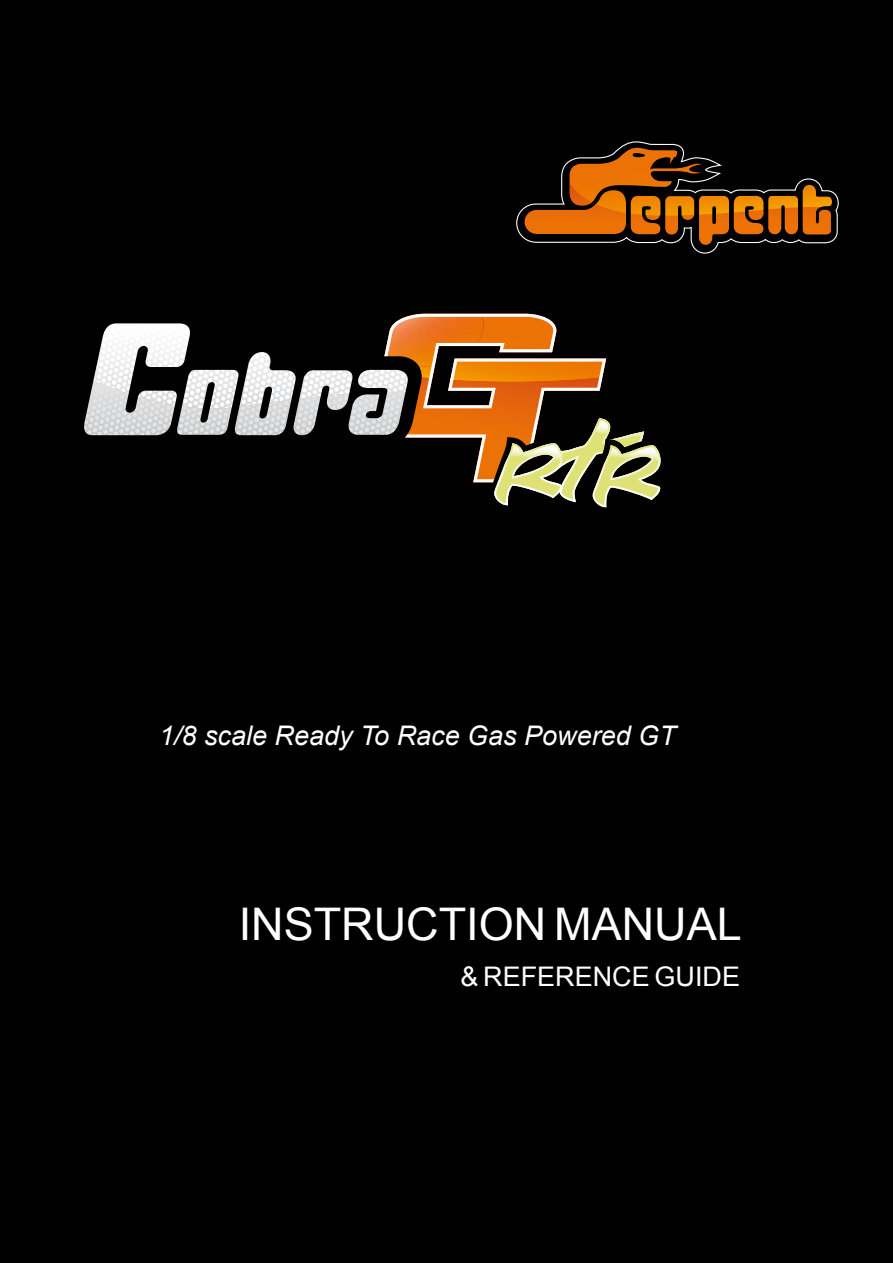
<style>
.page{position:relative;width:893px;height:1263px;background:#000}
.page>*{position:absolute;margin:0;border:0;box-sizing:border-box;transform-origin:0 0}
.t1{font:45px "Arial";color:#fff}
.t2{font:italic 27px "Arial";color:#fff}
.t3{font:27px "Arial";color:#fff}
</style>
<div class="page">
<svg style="left:84px;top:314px;width:577px;height:194px"></svg>
<svg style="left:516px;top:141px;width:323px;height:187px"></svg>
<p class="t2" style="left:159px;top:718px;width:518px">1/8 scale Ready To Race Gas Powered GT</p>
<h1 class="t1" style="left:239px;top:894px;width:505px">INSTRUCTION MANUAL</h1>
<p class="t3" style="left:460px;top:959px;width:281px">&amp; REFERENCE GUIDE</p>
</div>
